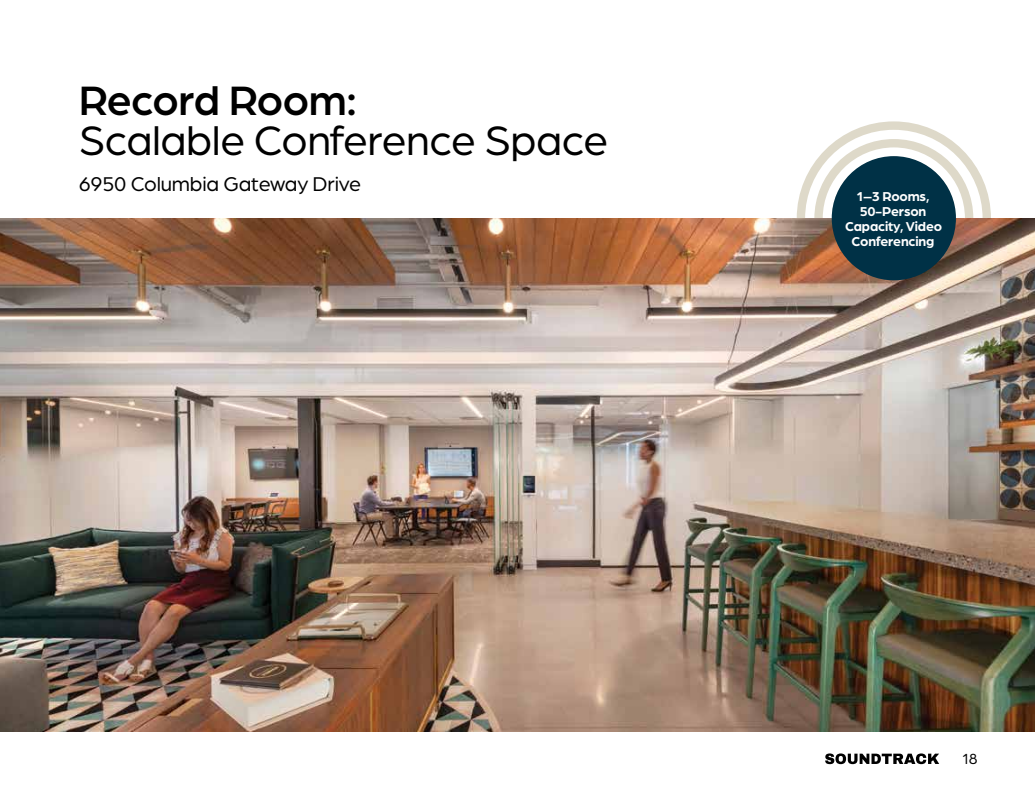
<style>
.page{position:relative;width:1035px;height:810px;background:#fff}
.page>*{position:absolute;margin:0;border:0;box-sizing:border-box;transform-origin:0 0}
.t1{font:43.75px "Arboria";letter-spacing:-.01em;color:#000}
.t2{font:500 43.75px "Arboria";letter-spacing:-.015em;color:#000}
.t3{font:21.25px "Arboria";letter-spacing:-.01em;color:#000}
.t4{font:15.62px "Arboria";color:#000}
.t5{font:700 13.75px/15px "Arboria";letter-spacing:-.01em;color:#fff;text-align:center}
</style>
<div class="page">
<svg style="left:825px;top:753px;width:114px;height:11px"></svg>
<svg style="left:796px;top:121px;width:195px;height:97px"></svg>
<img style="left:0;top:218px;width:1035px;height:513px">
<div style="left:832px;top:156px;width:124px;height:124px;background:#003146;border-radius:50%"></div>
<h1 class="t2" style="left:79px;top:71px;width:280px">Record Room:</h1>
<h1 class="t1" style="left:79px;top:112px;width:531px">Scalable Conference Space</h1>
<h2 class="t3" style="left:79px;top:170px;width:284px">6950 Columbia Gateway Drive</h2>
<p class="t5" style="left:845px;top:188px;width:98px">1–3 Rooms,<br>50-Person<br>Capacity, Video<br>Conferencing</p>
<p class="t4" style="left:962px;top:749px;width:17px">18</p>
</div>
